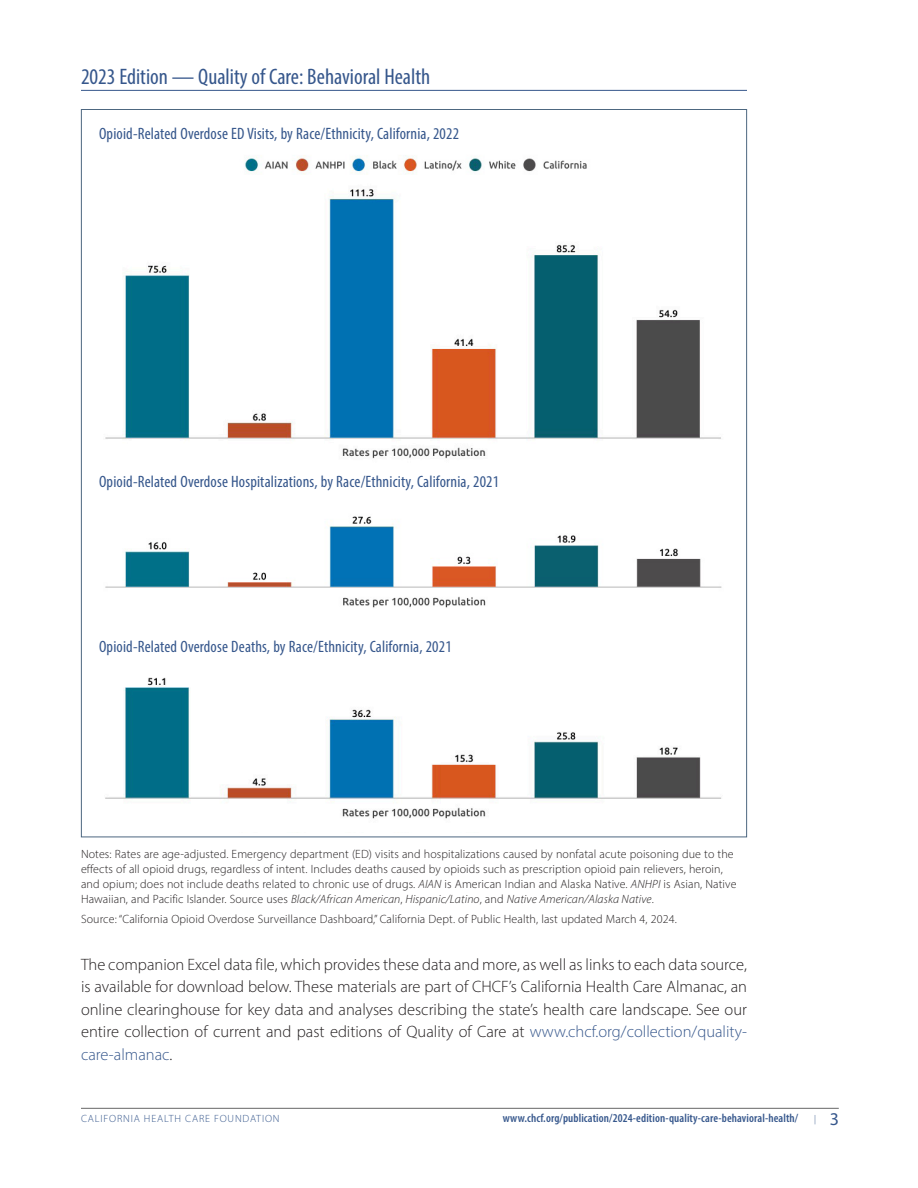
<style>
.page{position:relative;width:918px;height:1188px;background:#fff}
.page>*{position:absolute;margin:0;border:0;box-sizing:border-box;transform-origin:0 0}
.t1{font:condensed 22.5px "Myriad Pro";color:#36578c}
.Text__11_15{font:300 16.5px/22.5px "Myriad Pro";color:#231f20;text-align:justify}
.Graph_Heading{font:condensed 16.5px "Myriad Pro";letter-spacing:.01em;color:#36578c}
.Source{font:300 12px/15px "Myriad Pro";letter-spacing:.01em;color:#231f20}
.t2{font:600 condensed 12px "Myriad Pro";letter-spacing:.01em;color:#36578c}
.t3{font:300 10.5px "Myriad Pro";letter-spacing:.08em;color:#36578c}
.t4{font:300 9.3px "Myriad Pro";color:#36578c}
.s1{font-style:italic}
.s2{color:#36578c}
.s3{font-weight:400;font-size:18px}
</style>
<div class="page">
<hr style="left:81px;top:90px;width:666px;height:1px;background:#36578c">
<hr style="left:81px;top:1108px;width:758px;height:1px;background:#666">
<img style="left:105px;top:516px;width:617px;height:92px">
<img style="left:105px;top:189px;width:616px;height:270px">
<img style="left:105px;top:677px;width:617px;height:142px">
<img style="left:245px;top:155px;width:342px;height:20px">
<h1 class="t1" style="left:81px;top:63px;width:351px">2023 Edition — Quality of Care: Behavioral Health</h1>
<p class="Graph_Heading" style="left:99px;top:123px;width:362px">Opioid-Related Overdose ED Visits, by Race/Ethnicity, California, 2022</p>
<p class="Graph_Heading" style="left:99px;top:472px;width:402px">Opioid-Related Overdose Hospitalizations, by Race/Ethnicity, California, 2021</p>
<p class="Graph_Heading" style="left:99px;top:637px;width:354px">Opioid-Related Overdose Deaths, by Race/Ethnicity, California, 2021</p>
<p class="Source" style="left:81px;top:847px;width:657px">Notes: Rates are age-adjusted. Emergency department (ED) visits and hospitalizations caused by nonfatal acute poisoning due to the effects of all opioid drugs, regardless of intent. Includes deaths caused by opioids such as prescription opioid pain relievers, heroin, and opium; does not include deaths related to chronic use of drugs. <span class="s1">AIAN</span> is American Indian and Alaska Native. <span class="s1">ANHPI</span> is Asian, Native Hawaiian, and Pacific Islander. Source uses <span class="s1">Black/African American</span>, <span class="s1">Hispanic/Latino</span>, and <span class="s1">Native American/Alaska Native</span>.</p>
<p class="Source" style="left:81px;top:911px;width:597px">Source: “California Opioid Overdose Surveillance Dashboard,” California Dept. of Public Health, last updated March 4, 2024.</p>
<p class="Text__11_15" style="left:81px;top:953px;width:668px">The companion Excel data file, which provides these data and more, as well as links to each data source, is available for download below. These materials are part of CHCF’s California Health Care Almanac, an online clearinghouse for key data and analyses describing the state’s health care landscape. See our entire collection of current and past editions of Quality of Care at <span class="s2">www.chcf.org/collection/quality&shy;care-almanac</span>.</p>
<p class="t3" style="left:81px;top:1112px;width:200px">CALIFORNIA HEALTH CARE FOUNDATION</p>
<p class="t2" style="left:503px;top:1111px;width:297px">www.chcf.org/publication/2024-edition-quality-care-behavioral-health/</p>
<p class="t4" style="left:814px;top:1113px;width:26px">| <span class="s3">3</span></p>
</div>
